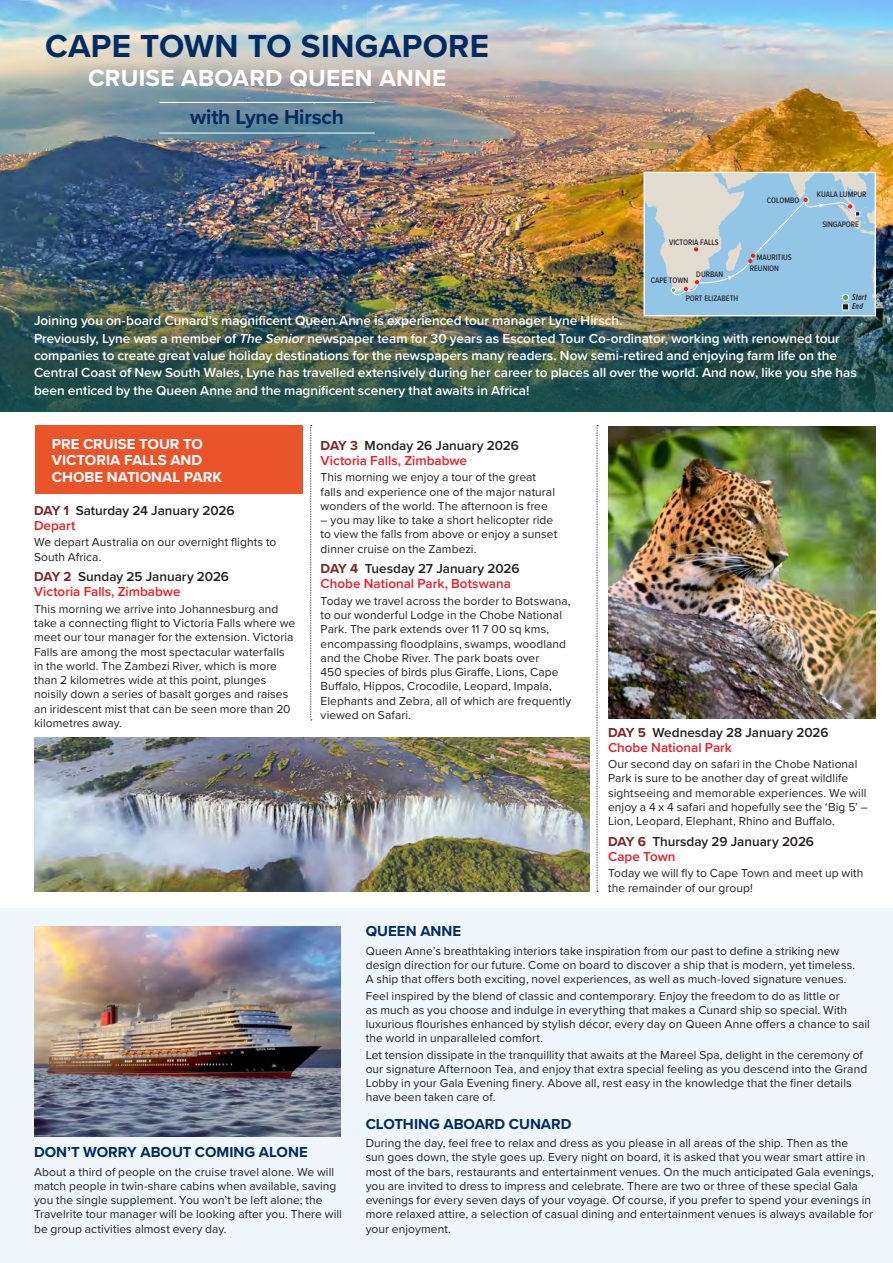
<style>
.page{position:relative;width:893px;height:1263px;background:#fff}
.page>*{position:absolute;margin:0;border:0;box-sizing:border-box;transform-origin:0 0}
.day_date{font:700 33px "Proxima Nova";letter-spacing:.01em;color:#002c62}
.day_date-2{font:700 24.3px "Proxima Nova";letter-spacing:.01em;color:#fff}
.day_date-3{font:700 21px "Proxima Nova";letter-spacing:-.01em;color:#002c62}
.t1{font:700 15px "Proxima Nova";color:#002c62}
.t2{font:700 15px/16.5px "Proxima Nova";color:#fff}
.t3{font:600 13.5px/17.4px "Proxima Nova";letter-spacing:-.005em;color:#fff}
.t4{font:600 13.5px "Proxima Nova";color:#231f20}
.t5{font:600 13.5px "Proxima Nova";color:#ee1d23}
.t6{font:12px/14.2px "Proxima Nova";letter-spacing:.005em;color:#231f20}
.body{font:italic 600 9px "Proxima Nova Ex Cn";letter-spacing:.03em;color:#231f20}
.t7{font:500 8.25px "Proxima Nova Cond";letter-spacing:-.005em;color:#231f20}
.s1{font-style:italic}
.s2{font-weight:700;color:#7d2628}
</style>
<div class="page">
<img style="left:0;top:0;width:893px;height:411px">
<div style="left:0;top:909px;width:893px;height:354px;background:#f0f7fc"></div>
<div style="left:35px;top:425px;width:268px;height:68px;background:#e9542b"></div>
<svg style="left:310px;top:425px;width:2px;height:295px"></svg>
<svg style="left:597px;top:425px;width:1px;height:467px"></svg>
<img style="left:608px;top:427px;width:268px;height:292px">
<img style="left:34px;top:737px;width:556px;height:154px">
<img style="left:34px;top:926px;width:306px;height:211px">
<hr style="left:160px;top:102px;width:215px;height:1px;background:#fff">
<hr style="left:160px;top:133px;width:215px;height:1px;background:#fff">
<svg style="left:644px;top:172px;width:231px;height:144px"></svg>
<p class="day_date" style="left:45px;top:21px;width:445px">CAPE TOWN TO SINGAPORE</p>
<p class="day_date-2" style="left:88px;top:60px;width:360px">CRUISE ABOARD QUEEN ANNE</p>
<p class="day_date-3" style="left:190px;top:101px;width:155px">with Lyne Hirsch</p>
<p class="t7" style="left:767px;top:194px;width:34px">COLOMBO</p>
<p class="t7" style="left:669px;top:237px;width:51px">VICTORIA FALLS</p>
<p class="t7" style="left:696px;top:268px;width:29px">DURBAN</p>
<p class="t7" style="left:651px;top:274px;width:39px">CAPE TOWN</p>
<p class="t7" style="left:686px;top:292px;width:54px">PORT ELIZABETH</p>
<p class="t7" style="left:757px;top:251px;width:36px">MAURITIUS</p>
<p class="t7" style="left:750px;top:262px;width:31px">REUNION</p>
<p class="t7" style="left:817px;top:188px;width:51px">KUALA LUMPUR</p>
<p class="t7" style="left:822px;top:218px;width:38px">SINGAPORE</p>
<p class="body" style="left:852px;top:290px;width:16px">Start</p>
<p class="body" style="left:852px;top:300px;width:12px">End</p>
<p class="t3" style="left:34px;top:312px;width:590px">Joining you on-board Cunard’s magnificent Queen Anne is experienced tour manager Lyne Hirsch.</p>
<p class="t3" style="left:34px;top:329px;width:824px">Previously, Lyne was a member of <span class="s1">The Senior</span> newspaper team for 30 years as Escorted Tour Co-ordinator, working with renowned tour companies to create great value holiday destinations for the newspapers many readers. Now semi-retired and enjoying farm life on the Central Coast of New South Wales, Lyne has travelled extensively during her career to places all over the world. And now, like you she has been enticed by the Queen Anne and the magnificent scenery that awaits in Africa!</p>
<p class="t2" style="left:52px;top:435px;width:172px">PRE CRUISE TOUR TO<br>VICTORIA FALLS AND<br>CHOBE NATIONAL PARK</p>
<p class="t4" style="left:34px;top:500px;width:202px"><span class="s2">DAY 1</span> Saturday 24 January 2026</p>
<p class="t5" style="left:34px;top:515px;width:43px">Depart</p>
<p class="t6" style="left:34px;top:535px;width:244px">We depart Australia on our overnight flights to<br>South Africa.</p>
<p class="t4" style="left:34px;top:567px;width:197px"><span class="s2">DAY 2</span> Sunday 25 January 2026</p>
<p class="t5" style="left:34px;top:582px;width:148px">Victoria Falls, Zimbabwe</p>
<p class="t6" style="left:34px;top:601px;width:263px">This morning we arrive into Johannesburg and take a connecting flight to Victoria Falls where we meet our tour manager for the extension. Victoria Falls are among the most spectacular waterfalls in the world. The Zambezi River, which is more than 2 kilometres wide at this point, plunges noisily down a series of basalt gorges and raises an iridescent mist that can be seen more than 20 kilometres away.</p>
<p class="t4" style="left:321px;top:435px;width:200px"><span class="s2">DAY 3</span> Monday 26 January 2026</p>
<p class="t5" style="left:321px;top:450px;width:148px">Victoria Falls, Zimbabwe</p>
<p class="t6" style="left:321px;top:470px;width:236px">This morning we enjoy a tour of the great falls and experience one of the major natural wonders of the world. The afternoon is free</p>
<p class="t6" style="left:321px;top:512px;width:238px">– you may like to take a short helicopter ride to view the falls from above or enjoy a sunset dinner cruise on the Zambezi.</p>
<p class="t4" style="left:321px;top:559px;width:201px"><span class="s2">DAY 4</span> Tuesday 27 January 2026</p>
<p class="t5" style="left:321px;top:574px;width:192px">Chobe National Park, Botswana</p>
<p class="t6" style="left:321px;top:593px;width:252px">Today we travel across the border to Botswana, to our wonderful Lodge in the Chobe National Park. The park extends over 11 7 00 sq kms, encompassing floodplains, swamps, woodland and the Chobe River. The park boats over<br>450 species of birds plus Giraffe, Lions, Cape Buffalo, Hippos, Crocodile, Leopard, Impala, Elephants and Zebra, all of which are frequently viewed on Safari.</p>
<p class="t4" style="left:608px;top:722px;width:222px"><span class="s2">DAY 5</span> Wednesday 28 January 2026</p>
<p class="t5" style="left:608px;top:737px;width:125px">Chobe National Park</p>
<p class="t6" style="left:608px;top:756px;width:261px">Our second day on safari in the Chobe National Park is sure to be another day of great wildlife sightseeing and memorable experiences. We will enjoy a 4 x 4 safari and hopefully see the ‘Big 5’ – Lion, Leopard, Elephant, Rhino and Buffalo.</p>
<p class="t4" style="left:608px;top:831px;width:207px"><span class="s2">DAY 6</span> Thursday 29 January 2026</p>
<p class="t5" style="left:608px;top:846px;width:69px">Cape Town</p>
<p class="t6" style="left:608px;top:866px;width:257px">Today we will fly to Cape Town and meet up with the remainder of our group!</p>
<p class="t1" style="left:34px;top:1141px;width:275px">DON’T WORRY ABOUT COMING ALONE</p>
<p class="t6" style="left:34px;top:1164px;width:309px">About a third of people on the cruise travel alone. We will match people in twin-share cabins when available, saving you the single supplement. You won’t be left alone; the Travelrite tour manager will be looking after you. There will be group activities almost every day.</p>
<p class="t1" style="left:366px;top:920px;width:97px">QUEEN ANNE</p>
<p class="t6" style="left:366px;top:943px;width:491px">Queen Anne’s breathtaking interiors take inspiration from our past to define a striking new design direction for our future. Come on board to discover a ship that is modern, yet timeless.<br>A ship that offers both exciting, novel experiences, as well as much-loved signature venues.</p>
<p class="t6" style="left:366px;top:988px;width:506px">Feel inspired by the blend of classic and contemporary. Enjoy the freedom to do as little or<br>as much as you choose and indulge in everything that makes a Cunard ship so special. With luxurious flourishes enhanced by stylish décor, every day on Queen Anne offers a chance to sail the world in unparalleled comfort.</p>
<p class="t6" style="left:366px;top:1047px;width:503px">Let tension dissipate in the tranquillity that awaits at the Mareel Spa, delight in the ceremony of our signature Afternoon Tea, and enjoy that extra special feeling as you descend into the Grand Lobby in your Gala Evening finery. Above all, rest easy in the knowledge that the finer details have been taken care of.</p>
<p class="t1" style="left:366px;top:1112px;width:207px">CLOTHING ABOARD CUNARD</p>
<p class="t6" style="left:366px;top:1135px;width:510px">During the day, feel free to relax and dress as you please in all areas of the ship. Then as the<br>sun goes down, the style goes up. Every night on board, it is asked that you wear smart attire in most of the bars, restaurants and entertainment venues. On the much anticipated Gala evenings, you are invited to dress to impress and celebrate. There are two or three of these special Gala evenings for every seven days of your voyage. Of course, if you prefer to spend your evenings in more relaxed attire, a selection of casual dining and entertainment venues is always available for your enjoyment.</p>
</div>
